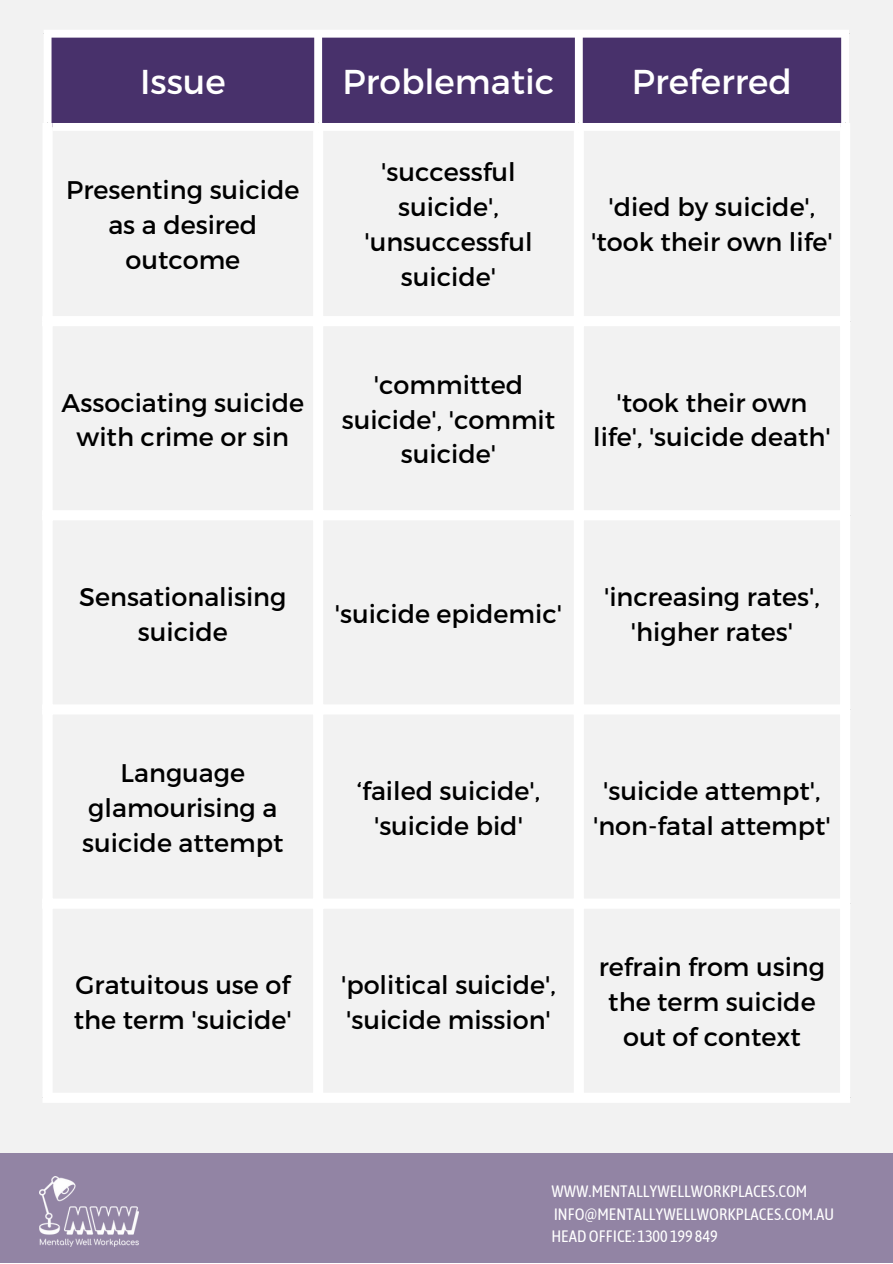
<style>
.page{position:relative;width:893px;height:1264px;background:#fff}
.page>*{position:absolute;margin:0;border:0;box-sizing:border-box;transform-origin:0 0}
.t1{font:34.5px "Montserrat";color:#fff}
.t2{font:25.5px/34.8px "Montserrat";color:#000;text-align:center}
.t3{font:16.5px/22.5px "Asap Condensed";color:#fff}
</style>
<div class="page">
<div style="left:0;top:0;width:892px;height:1262px;background:#f2f2f2"></div>
<div style="left:0;top:1152px;width:892px;height:109px;background:#9284a4"></div>
<img style="left:40px;top:1176px;width:98px;height:70px">
<div style="left:52px;top:38px;width:789px;height:85px;background:#48316b"></div>
<div style="left:44px;top:38px;width:8px;height:85px;background:#fff"></div>
<div style="left:314px;top:38px;width:8px;height:85px;background:#fff"></div>
<div style="left:575px;top:38px;width:7px;height:85px;background:#fff"></div>
<div style="left:841px;top:38px;width:8px;height:85px;background:#fff"></div>
<div style="left:44px;top:30px;width:805px;height:8px;background:#fff"></div>
<div style="left:53px;top:123px;width:787px;height:8px;background:#fff"></div>
<div style="left:43px;top:123px;width:10px;height:969px;background:#fff"></div>
<div style="left:313px;top:123px;width:10px;height:969px;background:#fff"></div>
<div style="left:573px;top:123px;width:11px;height:969px;background:#fff"></div>
<div style="left:840px;top:123px;width:10px;height:969px;background:#fff"></div>
<div style="left:43px;top:316px;width:807px;height:10px;background:#fff"></div>
<div style="left:43px;top:510px;width:807px;height:10px;background:#fff"></div>
<div style="left:43px;top:704px;width:807px;height:10px;background:#fff"></div>
<div style="left:43px;top:898px;width:807px;height:10px;background:#fff"></div>
<div style="left:43px;top:1092px;width:807px;height:10px;background:#fff"></div>
<h1 class="t1" style="left:140px;top:59px;width:87px">Issue</h1>
<h1 class="t1" style="left:342px;top:59px;width:213px">Problematic</h1>
<h1 class="t1" style="left:632px;top:59px;width:162px">Preferred</h1>
<p class="t2" style="left:66px;top:172px;width:235px">Presenting suicide as a desired outcome</p>
<p class="t2" style="left:62px;top:384px;width:244px">Associating suicide with crime or sin</p>
<p class="t2" style="left:364px;top:154px;width:169px">'successful suicide', 'unsuccessful suicide'</p>
<p class="t2" style="left:342px;top:366px;width:215px">'committed suicide', 'commit suicide'</p>
<p class="t2" style="left:591px;top:188px;width:243px">'died by suicide', 'took their own life'</p>
<p class="t2" style="left:593px;top:384px;width:239px">'took their own life', 'suicide death'</p>
<p class="t2" style="left:79px;top:578px;width:209px">Sensationalising suicide</p>
<p class="t2" style="left:82px;top:754px;width:203px">Language glamourising a suicide attempt</p>
<p class="t2" style="left:335px;top:595px;width:228px">'suicide epidemic'</p>
<p class="t2" style="left:604px;top:578px;width:217px">'increasing rates', 'higher rates'</p>
<p class="t2" style="left:357px;top:772px;width:185px">‘failed suicide', 'suicide bid'</p>
<p class="t2" style="left:593px;top:772px;width:239px">'suicide attempt', 'non-fatal attempt'</p>
<p class="t2" style="left:74px;top:966px;width:219px;text-align:left">Gratuitous use of the term 'suicide'</p>
<p class="t2" style="left:341px;top:966px;width:216px;text-align:left">'political suicide', 'suicide mission'</p>
<p class="t2" style="left:598px;top:948px;width:228px">refrain from using the term suicide out of context</p>
<p class="t3" style="left:551px;top:1180px;width:284px">WWW.MENTALLYWELLWORKPLACES.COM<br>INFO@MENTALLYWELLWORKPLACES.COM.AU<br>HEADOFFICE: 1300 199 849</p>
</div>
